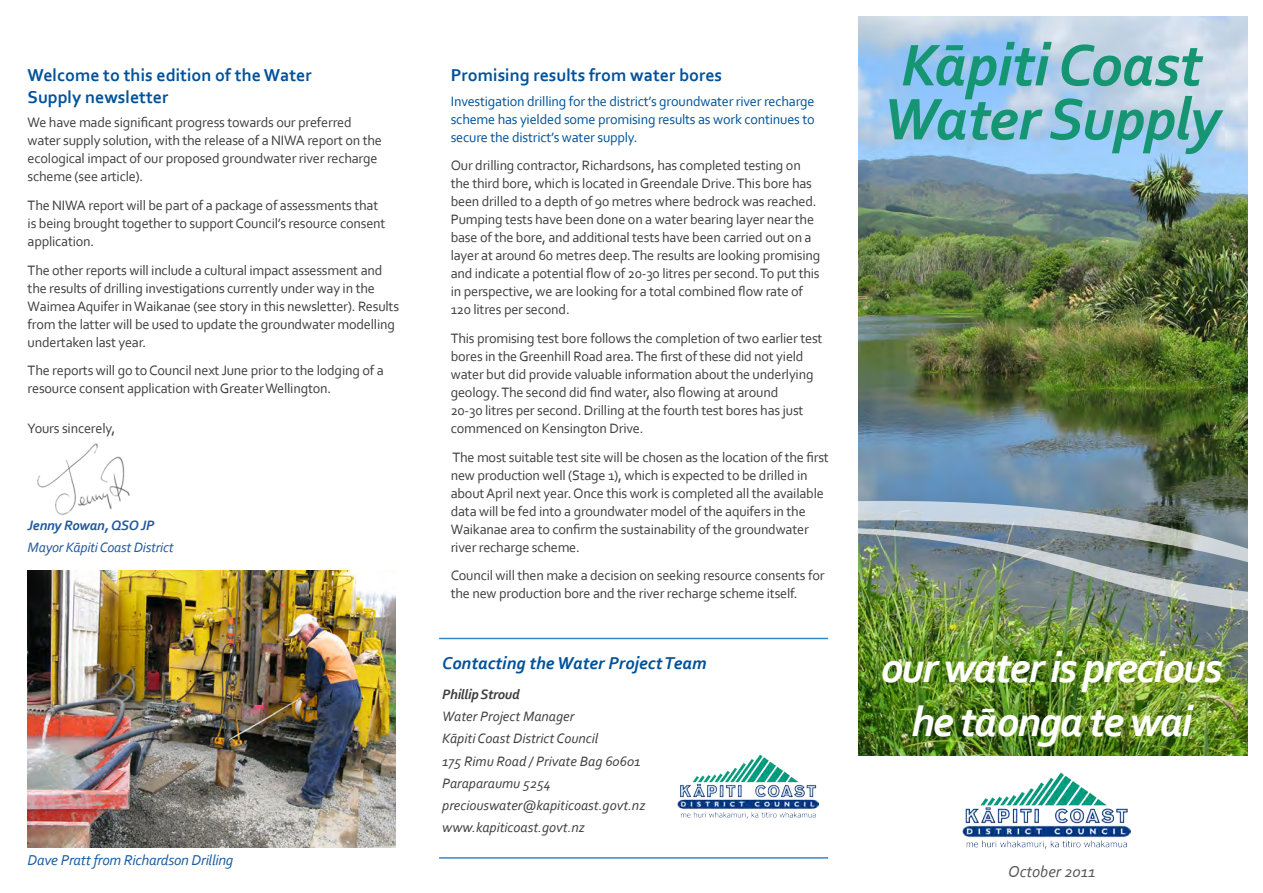
<style>
.page{position:relative;width:1263px;height:893px;background:#fff}
.page>*{position:absolute;margin:0;border:0;box-sizing:border-box;transform-origin:0 0}
.t1{font:italic 700 61.5px/54px "Corbel";letter-spacing:-.01em;color:#159572}
.t2{font:italic 700 43.5px/54px "Corbel";letter-spacing:-.04em;color:#fff;text-align:center}
.Titles{font:700 18px/21.6px "Corbel";color:#01529a}
.Titles-2{font:italic 700 18px "Corbel";color:#01529a}
.t3{font:italic 16.5px "Corbel";color:#57585a}
.Body_text{font:italic 15px "Corbel";letter-spacing:-.015em;color:#195ca2}
.Body_text-2{font:14.25px/18px "Corbel";letter-spacing:-.015em;color:#3e3e3f}
.intro{font:14.25px/18px "Corbel";letter-spacing:-.015em;color:#01529a;text-align:justify}
.Body_text-3{font:italic 14.25px "Corbel";color:#3e3e3f}
.Body_text-4{font:italic 14.25px "Corbel";letter-spacing:-.015em;color:#21589d}
.Body_text-5{font:italic 700 14.25px "Corbel";letter-spacing:-.015em;color:#21589d}
.Body_text-6{font:italic 700 14.25px "Corbel";letter-spacing:-.02em;color:#3e3e3f}
</style>
<div class="page">
<img style="left:858px;top:17px;width:390px;height:738px">
<img style="left:27px;top:674px;width:1221px;height:47px">
<img style="left:27px;top:403px;width:1221px;height:271px">
<img style="left:962px;top:772px;width:168px;height:76px">
<hr style="left:439px;top:638px;width:389px;height:1px;background:#3389c6">
<hr style="left:439px;top:857px;width:389px;height:2px;background:#3389c6">
<img style="left:678px;top:754px;width:140px;height:64px">
<img style="left:32px;top:442px;width:100px;height:74px">
<img style="left:28px;top:571px;width:368px;height:276px">
<p class="Titles" style="left:28px;top:64px;width:286px">Welcome to this edition of the Water<br>Supply newsletter</p>
<p class="Body_text-2" style="left:28px;top:113px;width:356px">We have made significant progress towards our preferred water supply solution, with the release of a NIWA report on the ecological impact of our proposed groundwater river recharge scheme (see article).</p>
<p class="Body_text-2" style="left:28px;top:196px;width:359px">The NIWA report will be part of a package of assessments that is being brought together to support Council’s resource consent application.</p>
<p class="Body_text-2" style="left:28px;top:261px;width:373px">The other reports will include a cultural impact assessment and the results of drilling investigations currently under way in the Waimea Aquifer in Waikanae (see story in this newsletter). Results from the latter will be used to update the groundwater modelling undertaken last year.</p>
<p class="Body_text-2" style="left:28px;top:361px;width:358px">The reports will go to Council next June prior to the lodging of a resource consent application with Greater Wellington.</p>
<p class="Body_text-2" style="left:28px;top:418px;width:89px">Yours sincerely,</p>
<p class="Body_text-5" style="left:28px;top:516px;width:128px">Jenny Rowan, QSO JP</p>
<p class="Body_text-4" style="left:28px;top:539px;width:147px">Mayor Kāpiti Coast District</p>
<p class="Body_text" style="left:28px;top:850px;width:207px">Dave Pratt from Richardson Drilling</p>
<p class="Titles" style="left:451px;top:64px;width:273px">Promising results from water bores</p>
<p class="intro" style="left:451px;top:92px;width:365px">Investigation drilling for the district’s groundwater river recharge scheme has yielded some promising results as work continues to secure the district’s water supply.</p>
<p class="Body_text-2" style="left:451px;top:156px;width:371px">Our drilling contractor, Richardsons, has completed testing on the third bore, which is located in Greendale Drive. This bore has been drilled to a depth of 90 metres where bedrock was reached.<br>Pumping tests have been done on a water bearing layer near the base of the bore, and additional tests have been carried out on a layer at around 60 metres deep. The results are looking promising and indicate a potential flow of 20-30 litres per second. To put this in perspective, we are looking for a total combined flow rate of 120 litres per second.</p>
<p class="Body_text-2" style="left:451px;top:329px;width:373px">This promising test bore follows the completion of two earlier test bores in the Greenhill Road area. The first of these did not yield water but did provide valuable information about the underlying geology. The second did find water, also flowing at around<br>20-30 litres per second. Drilling at the fourth test bores has just commenced on Kensington Drive.</p>
<p class="Body_text-2" style="left:451px;top:448px;width:380px">The most suitable test site will be chosen as the location of the first new production well (Stage 1), which is expected to be drilled in about April next year. Once this work is completed all the available data will be fed into a groundwater model of the aquifers in the Waikanae area to confirm the sustainability of the groundwater river recharge scheme.</p>
<p class="Body_text-2" style="left:451px;top:566px;width:375px">Council will then make a decision on seeking resource consents for the new production bore and the river recharge scheme itself.</p>
<p class="Titles-2" style="left:442px;top:652px;width:266px">Contacting the Water Project Team</p>
<p class="Body_text-6" style="left:442px;top:685px;width:79px">Phillip Stroud</p>
<p class="Body_text-3" style="left:442px;top:708px;width:134px">Water Project Manager</p>
<p class="Body_text-3" style="left:442px;top:730px;width:157px">Kāpiti Coast District Council</p>
<p class="Body_text-3" style="left:442px;top:752px;width:200px">175 Rimu Road / Private Bag 60601</p>
<p class="Body_text-3" style="left:442px;top:774px;width:110px">Paraparaumu 5254</p>
<p class="Body_text-3" style="left:442px;top:797px;width:205px">preciouswater@kapiticoast.govt.nz</p>
<p class="Body_text-3" style="left:442px;top:819px;width:144px">www.kapiticoast.govt.nz</p>
<h1 class="t1" style="left:883px;top:36px;width:339px">Kāpiti Coast<br>Water Supply</h1>
<h2 class="t2" style="left:881px;top:639px;width:343px">our water is precious he tāonga te wai</h2>
<p class="t3" style="left:1008px;top:861px;width:89px">October 2011</p>
</div>
